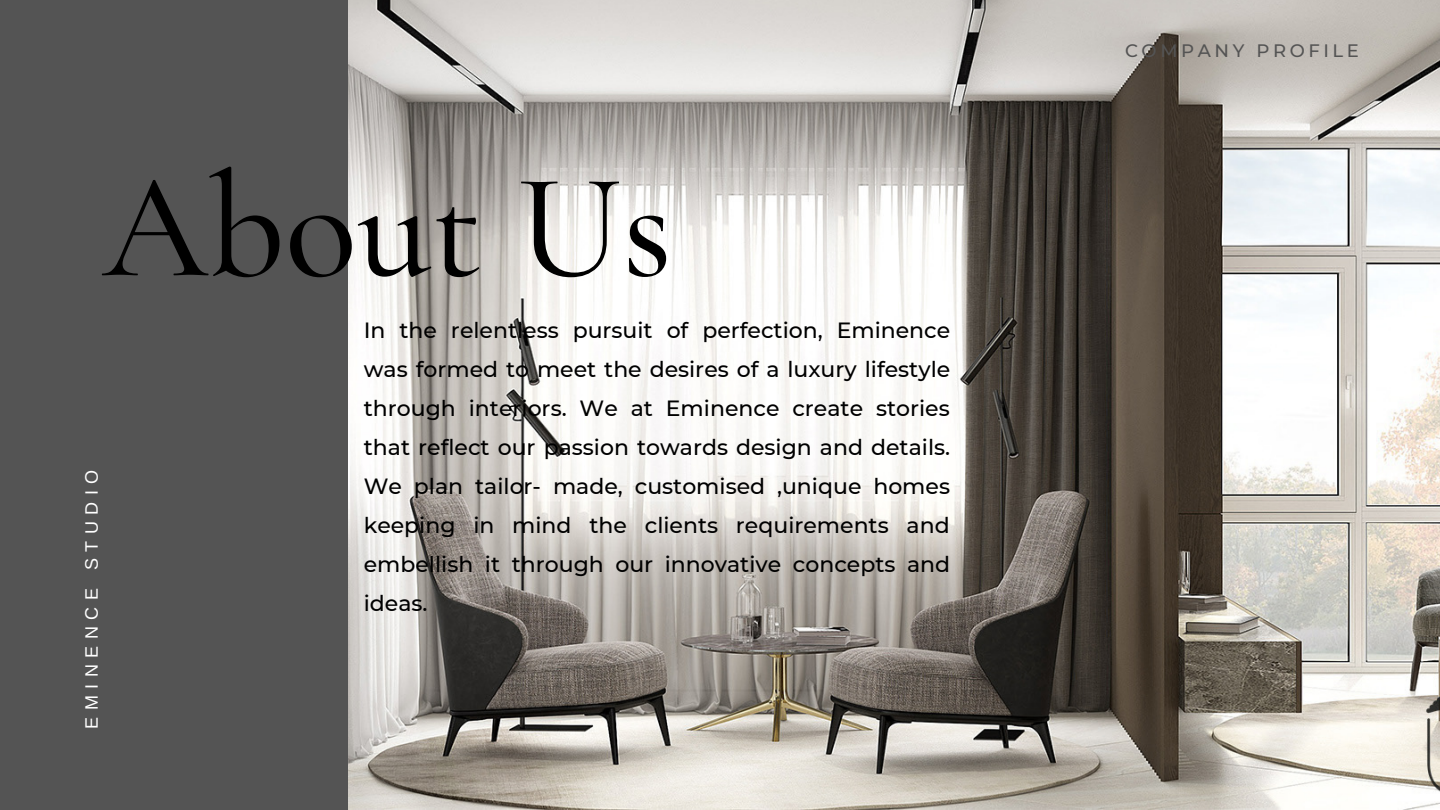
<style>
.page{position:relative;width:1440px;height:810px;background:#545454}
.page>*{position:absolute;margin:0;border:0;box-sizing:border-box;transform-origin:0 0}
.t1{font:500 150px "Cormorant Garamond";color:#000}
.t2{font:500 22px/39px "Montserrat";color:#000;text-align:justify}
.t3{font:18px "Arimo";letter-spacing:.365em;color:#fff}
.t4{font:500 18px "Montserrat";letter-spacing:.2em;color:#545454}
</style>
<div class="page">
<img style="left:349px;top:0;width:1091px;height:810px">
<p class="t1" style="left:103px;top:137px;width:572px">About Us</p>
<p class="t3" style="left:82px;top:729px;width:261px;rotate:-90deg">EMINENCE STUDIO</p>
<p class="t2" style="left:364px;top:310px;width:588px">In the relentless pursuit of perfection, Eminence was formed to meet the desires of a luxury lifestyle through interiors. We at Eminence create stories that reflect our passion towards design and details.<br>We plan tailor- made, customised ,unique homes keeping in mind the clients requirements and embellish it through our innovative concepts and ideas.</p>
<p class="t4" style="left:1125px;top:39px;width:235px">COMPANY PROFILE</p>
</div>
